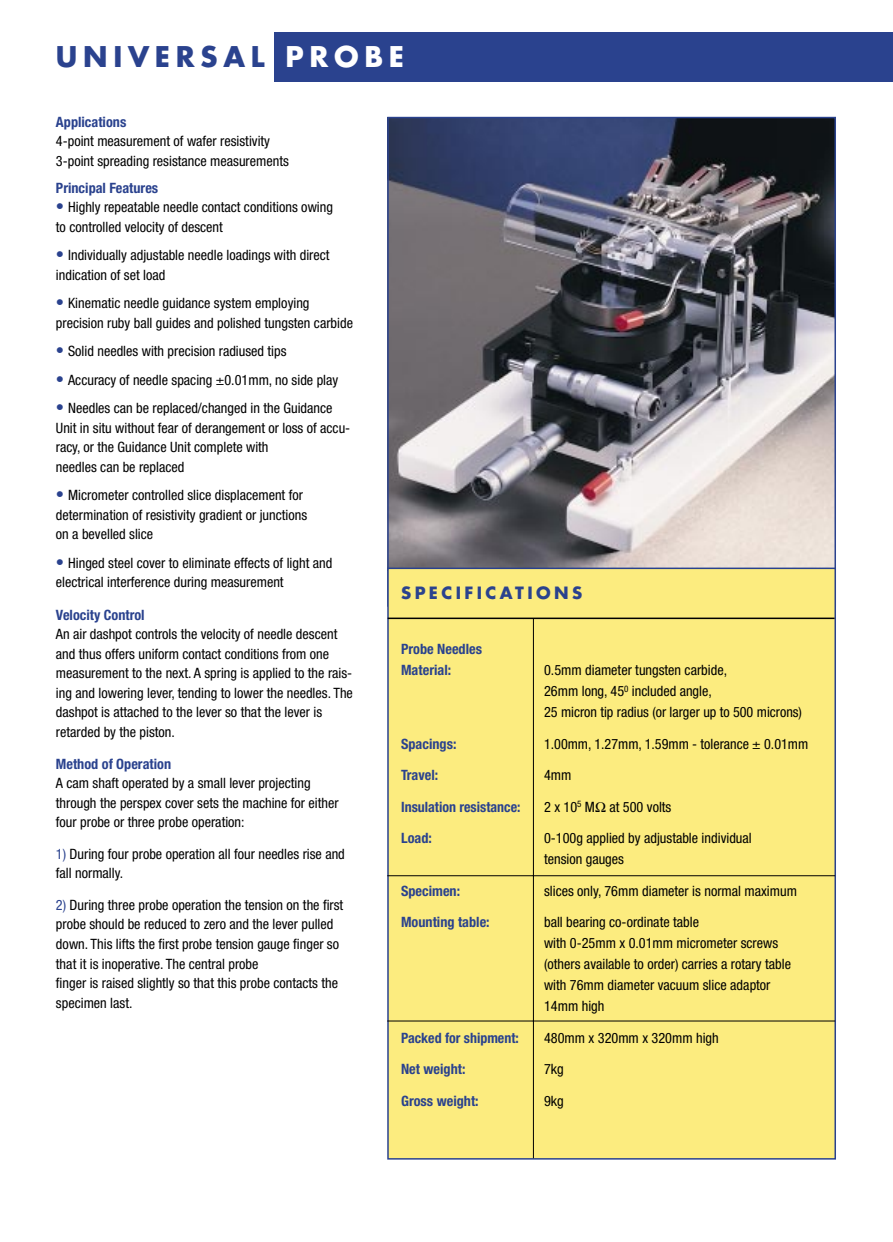
<style>
.page{position:relative;width:893px;height:1242px;background:#fff}
.page>*{position:absolute;margin:0;border:0;box-sizing:border-box;transform-origin:0 0}
.t1{font:700 27.75px "Futura";letter-spacing:.205em;color:#2a428e}
.t2{font:700 16.5px "Futura";letter-spacing:.205em;color:#2a428e}
.t3{font:condensed 14.25px/19.5px "Helvetica Neue";color:#000}
.t4{font:700 condensed 14.25px/21px "Helvetica Neue";color:#2a428e}
.s1{color:#fff}
.s2{font-size:16.5px;color:#2a428e}
.s3{color:#2a428e}
</style>
<div class="page">
<img style="left:390px;top:120px;width:443px;height:447px">
<div style="left:274px;top:32px;width:618px;height:49px;background:#2a428e"></div>
<div style="left:388px;top:568px;width:447px;height:590px;background:#fcec7f"></div>
<div style="left:387px;top:567px;width:449px;height:592px;border:2px solid #2a428e"></div>
<hr style="left:387px;top:617px;width:447px;height:2px;background:#000">
<hr style="left:533px;top:618px;width:1px;height:540px;background:#000">
<hr style="left:387px;top:875px;width:448px;height:1px;background:#000">
<hr style="left:387px;top:1020px;width:448px;height:1px;background:#000">
<h1 class="t1" style="left:56px;top:44px;width:350px">UNIVERSAL <span class="s1">PROBE</span></h1>
<p class="t4" style="left:56px;top:112px;width:72px">Applications</p>
<p class="t3" style="left:56px;top:133px;width:234px">4-point measurement of wafer resistivity<br>3-point spreading resistance measurements</p>
<p class="t4" style="left:56px;top:178px;width:104px">Principal Features</p>
<p class="t3" style="left:56px;top:199px;width:278px"><span class="s2">•</span> Highly repeatable needle contact conditions owing to controlled velocity of descent</p>
<p class="t3" style="left:56px;top:247px;width:275px"><span class="s2">•</span> Individually adjustable needle loadings with direct indication of set load</p>
<p class="t3" style="left:56px;top:295px;width:298px"><span class="s2">•</span> Kinematic needle guidance system employing precision ruby ball guides and polished tungsten carbide</p>
<p class="t3" style="left:56px;top:343px;width:232px"><span class="s2">•</span> Solid needles with precision radiused tips</p>
<p class="t3" style="left:56px;top:371px;width:284px"><span class="s2">•</span> Accuracy of needle spacing ±0.01mm, no side play</p>
<p class="t3" style="left:56px;top:400px;width:296px"><span class="s2">•</span> Needles can be replaced/changed in the Guidance Unit in situ without fear of derangement or loss of accu&shy;racy, or the Guidance Unit complete with<br>needles can be replaced</p>
<p class="t3" style="left:56px;top:487px;width:253px"><span class="s2">•</span> Micrometer controlled slice displacement for determination of resistivity gradient or junctions on a bevelled slice</p>
<p class="t3" style="left:56px;top:554px;width:278px"><span class="s2">•</span> Hinged steel cover to eliminate effects of light and electrical interference during measurement</p>
<p class="t4" style="left:56px;top:605px;width:90px">Velocity Control</p>
<p class="t3" style="left:56px;top:625px;width:298px">An air dashpot controls the velocity of needle descent and thus offers uniform contact conditions from one measurement to the next. A spring is applied to the rais&shy;ing and lowering lever, tending to lower the needles. The dashpot is attached to the lever so that the lever is retarded by the piston.</p>
<p class="t4" style="left:56px;top:754px;width:117px">Method of Operation</p>
<p class="t3" style="left:56px;top:774px;width:284px">A cam shaft operated by a small lever projecting through the perspex cover sets the machine for either four probe or three probe operation:</p>
<p class="t3" style="left:56px;top:845px;width:290px"><span class="s3">1)</span> During four probe operation all four needles rise and fall normally.</p>
<p class="t3" style="left:56px;top:896px;width:289px"><span class="s3">2)</span> During three probe operation the tension on the first probe should be reduced to zero and the lever pulled down. This lifts the first probe tension gauge finger so that it is inoperative. The central probe<br>finger is raised slightly so that this probe contacts the specimen last.</p>
<p class="t2" style="left:401px;top:585px;width:183px">SPECIFICATIONS</p>
<p class="t4" style="left:401px;top:639px;width:82px">Probe Needles<br>Material:</p>
<p class="t3" style="left:544px;top:660px;width:259px;line-height:21px">0.5mm diameter tungsten carbide,<br>26mm long, 45<sup>0</sup> included angle,<br>25 micron tip radius (or larger up to 500 microns)</p>
<p class="t4" style="left:401px;top:734px;width:57px">Spacings:</p>
<p class="t3" style="left:544px;top:735px;width:266px">1.00mm, 1.27mm, 1.59mm - tolerance ± 0.01mm</p>
<p class="t4" style="left:401px;top:765px;width:39px">Travel:</p>
<p class="t3" style="left:544px;top:766px;width:29px">4mm</p>
<p class="t4" style="left:401px;top:797px;width:121px">Insulation resistance:</p>
<p class="t3" style="left:544px;top:798px;width:129px">2 x 10<sup>5</sup> M at 500 volts</p>
<p class="t4" style="left:401px;top:828px;width:32px">Load:</p>
<p class="t3" style="left:544px;top:828px;width:209px;line-height:21px">0-100g applied by adjustable individual tension gauges</p>
<p class="t4" style="left:401px;top:881px;width:61px">Specimen:</p>
<p class="t3" style="left:544px;top:882px;width:254px">slices only, 76mm diameter is normal maximum</p>
<p class="t4" style="left:401px;top:912px;width:90px">Mounting table:</p>
<p class="t3" style="left:544px;top:912px;width:248px;line-height:21px">ball bearing co-ordinate table<br>with 0-25mm x 0.01mm micrometer screws (others available to order) carries a rotary table with 76mm diameter vacuum slice adaptor 14mm high</p>
<p class="t4" style="left:401px;top:1028px;width:119px">Packed for shipment:</p>
<p class="t3" style="left:544px;top:1029px;width:176px">480mm x 320mm x 320mm high</p>
<p class="t4" style="left:401px;top:1059px;width:66px">Net weight:</p>
<p class="t3" style="left:544px;top:1060px;width:21px">7kg</p>
<p class="t4" style="left:401px;top:1091px;width:79px">Gross weight:</p>
<p class="t3" style="left:544px;top:1092px;width:21px">9kg</p>
</div>
